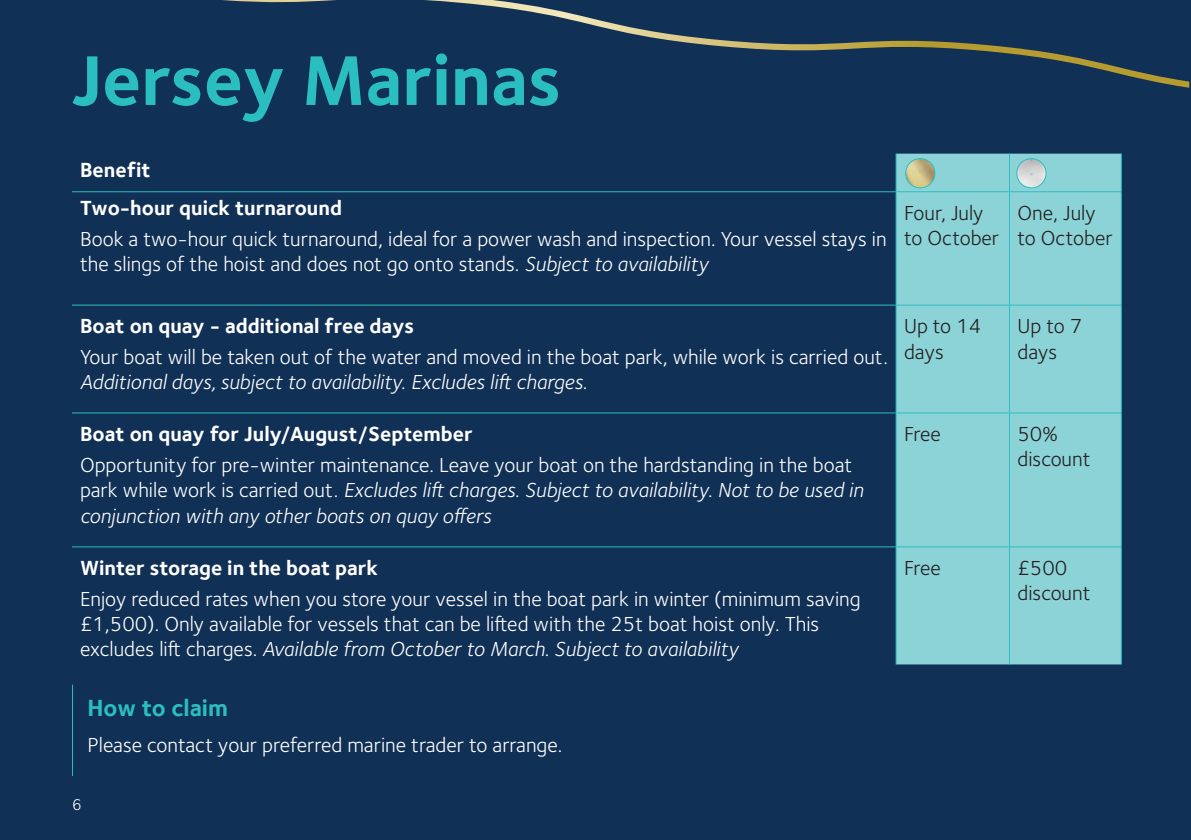
<style>
.page{position:relative;width:1191px;height:840px;background:#fff}
.page>*{position:absolute;margin:0;border:0;box-sizing:border-box;transform-origin:0 0}
.t1{font:700 72.8px "Foundry Sterling";color:#2bbec1}
.t2{font:700 24px "Foundry Sterling";color:#2bbec1}
.t3{font:21px/25.2px "Foundry Sterling";color:#fff}
.t4{font:700 21px/38px "Foundry Sterling";color:#fff}
.t5{font:21px/25.2px "Foundry Sterling";color:#231f20}
.t6{font:italic 21px "Foundry Sterling";color:#fff}
.t7{font:16px "Foundry Sterling";color:#fff}
.s1{font-style:italic}
</style>
<div class="page">
<div style="left:0;top:0;width:1191px;height:839px;background:#103055"></div>
<div style="left:896px;top:153px;width:224px;height:511px;background:#8cd3d8"></div>
<hr style="left:895px;top:153px;width:1px;height:38px;background:#2bbec1">
<hr style="left:1009px;top:153px;width:1px;height:38px;background:#2bbec1">
<hr style="left:1120px;top:153px;width:1px;height:38px;background:#2bbec1">
<hr style="left:72px;top:191px;width:824px;height:1px;background:#2bbec1">
<hr style="left:896px;top:191px;width:113px;height:1px;background:#2bbec1">
<hr style="left:895px;top:192px;width:1px;height:112px;background:#2bbec1">
<hr style="left:1009px;top:191px;width:112px;height:1px;background:#2bbec1">
<hr style="left:1009px;top:192px;width:1px;height:112px;background:#2bbec1">
<hr style="left:1120px;top:192px;width:1px;height:112px;background:#2bbec1">
<hr style="left:72px;top:304px;width:824px;height:1px;background:#2bbec1">
<hr style="left:896px;top:304px;width:113px;height:1px;background:#2bbec1">
<hr style="left:1009px;top:304px;width:112px;height:1px;background:#2bbec1">
<hr style="left:895px;top:305px;width:1px;height:107px;background:#2bbec1">
<hr style="left:1009px;top:305px;width:1px;height:107px;background:#2bbec1">
<hr style="left:1120px;top:305px;width:1px;height:107px;background:#2bbec1">
<hr style="left:72px;top:412px;width:824px;height:1px;background:#2bbec1">
<hr style="left:896px;top:412px;width:113px;height:1px;background:#2bbec1">
<hr style="left:895px;top:413px;width:1px;height:133px;background:#2bbec1">
<hr style="left:1009px;top:412px;width:112px;height:1px;background:#2bbec1">
<hr style="left:1009px;top:413px;width:1px;height:133px;background:#2bbec1">
<hr style="left:1120px;top:413px;width:1px;height:133px;background:#2bbec1">
<hr style="left:72px;top:546px;width:824px;height:1px;background:#2bbec1">
<hr style="left:896px;top:546px;width:113px;height:1px;background:#2bbec1">
<hr style="left:895px;top:547px;width:1px;height:117px;background:#2bbec1">
<hr style="left:1009px;top:546px;width:112px;height:1px;background:#2bbec1">
<hr style="left:1009px;top:547px;width:1px;height:117px;background:#2bbec1">
<hr style="left:1120px;top:547px;width:1px;height:117px;background:#2bbec1">
<img style="left:905px;top:158px;width:30px;height:30px;border-radius:15px">
<div style="left:905px;top:158px;width:30px;height:30px;border:1px solid #2bbec1;border-radius:50%"></div>
<img style="left:1016px;top:158px;width:30px;height:30px;border-radius:15px">
<div style="left:1016px;top:158px;width:30px;height:30px;border:1px solid #2bbec1;border-radius:50%"></div>
<svg style="left:222px;top:0;width:967px;height:88px"></svg>
<hr style="left:72px;top:684px;width:1px;height:91px;background:#2bbec1">
<h1 class="t1" style="left:72px;top:37px;width:491px">Jersey Marinas</h1>
<p class="t4" style="left:80px;top:150px;width:263px">Benefit<br>Two-hour quick turnaround</p>
<p class="t3" style="left:80px;top:226px;width:808px">Book a two-hour quick turnaround, ideal for a power wash and inspection. Your vessel stays in the slings of the hoist and does not go onto stands. <span class="s1">Subject to availability</span></p>
<p class="t4" style="left:80px;top:307px;width:336px">Boat on quay - additional free days</p>
<p class="t3" style="left:80px;top:344px;width:809px">Your boat will be taken out of the water and moved in the boat park, while work is carried out.</p>
<p class="t6" style="left:80px;top:370px;width:509px">Additional days, subject to availability. Excludes lift charges.</p>
<p class="t4" style="left:80px;top:414px;width:394px">Boat on quay for July/August/September</p>
<p class="t3" style="left:80px;top:452px;width:785px">Opportunity for pre-winter maintenance. Leave your boat on the hardstanding in the boat park while work is carried out. <span class="s1">Excludes lift charges. Subject to availability. Not to be used in conjunction with any other boats on quay offers</span></p>
<p class="t4" style="left:80px;top:548px;width:299px">Winter storage in the boat park</p>
<p class="t3" style="left:80px;top:586px;width:782px">Enjoy reduced rates when you store your vessel in the boat park in winter (minimum saving £1,500). Only available for vessels that can be lifted with the 25t boat hoist only. This excludes lift charges. <span class="s1">Available from October to March. Subject to availability</span></p>
<p class="t2" style="left:87px;top:693px;width:142px">How to claim</p>
<p class="t3" style="left:87px;top:731px;width:476px">Please contact your preferred marine trader to arrange.</p>
<p class="t7" style="left:72px;top:794px;width:11px">6</p>
<p class="t5" style="left:904px;top:200px;width:97px">Four, July to October</p>
<p class="t5" style="left:1017px;top:200px;width:97px">One, July to October</p>
<p class="t5" style="left:904px;top:314px;width:79px">Up to 14 days</p>
<p class="t5" style="left:1017px;top:314px;width:66px">Up to 7 days</p>
<p class="t5" style="left:904px;top:421px;width:38px">Free</p>
<p class="t5" style="left:1017px;top:421px;width:75px">50% discount</p>
<p class="t5" style="left:904px;top:555px;width:38px">Free</p>
<p class="t5" style="left:1017px;top:555px;width:75px">£500 discount</p>
</div>
